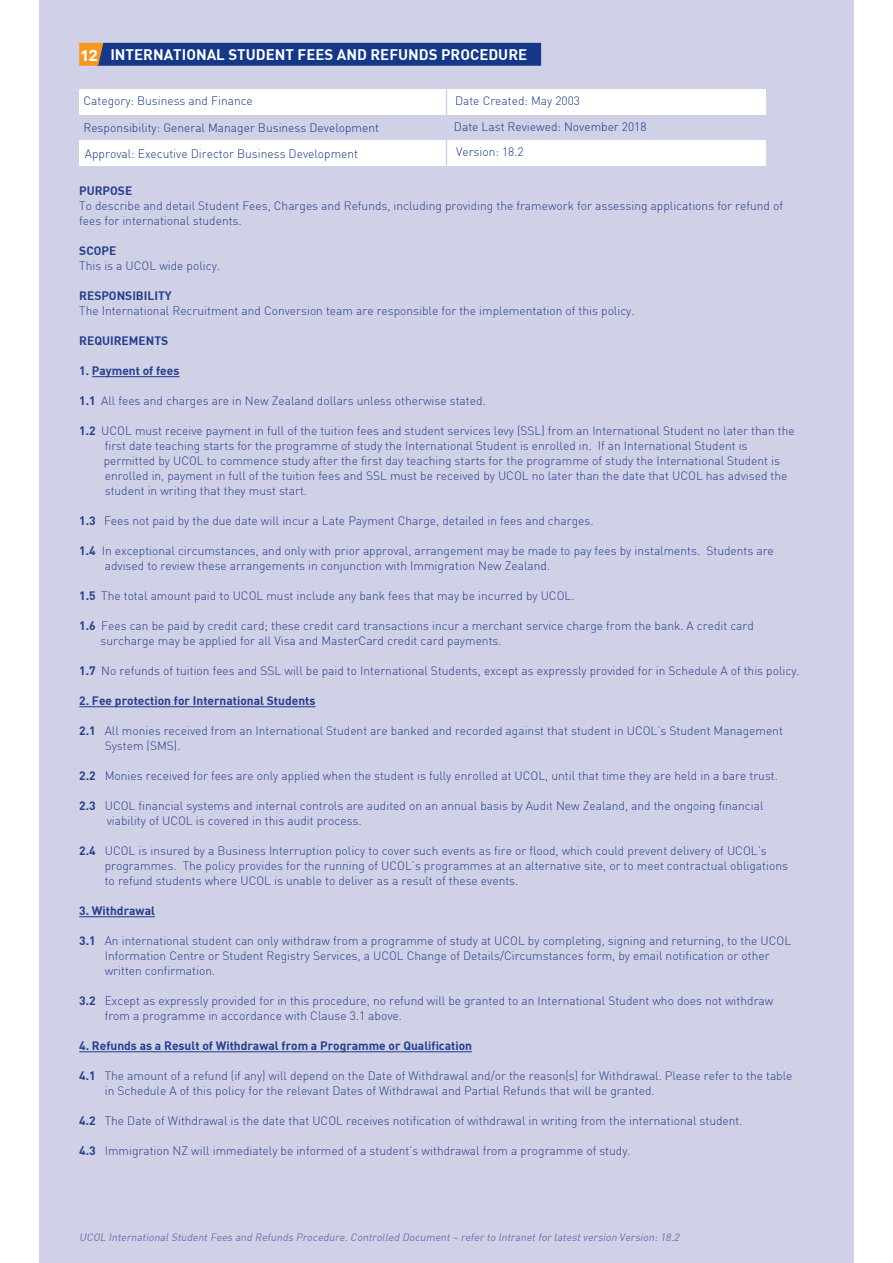
<style>
.page{position:relative;width:893px;height:1263px;background:#fff}
.page>*{position:absolute;margin:0;border:0;box-sizing:border-box;transform-origin:0 0}
.t1{font:15px "DIN Bold";color:#fff}
.t2{font:12px/15px "DIN Light";color:#253f8e}
.t3{font:12px/25.3px "DIN Light";color:#153889}
.t4{font:12px "DIN Bold";color:#253f8e}
.t5{font:italic 10.5px "DIN";color:#6a71ad}
.s1{font-family:"DIN Bold Alternate";font-size:18px}
.s2{font-family:"DIN Bold"}
</style>
<div class="page">
<div style="left:39px;top:0;width:815px;height:1263px;background:#d0d0e6"></div>
<svg style="left:79px;top:43px;width:462px;height:23px;background:#213e85"></svg>
<div style="left:79px;top:89px;width:686px;height:26px;background:#fff"></div>
<div style="left:79px;top:140px;width:686px;height:26px;background:#fff"></div>
<hr style="left:446px;top:89px;width:1px;height:77px;background:#d0d0e6">
<hr style="left:92px;top:376px;width:87px;height:1px;background:#253f8e">
<hr style="left:79px;top:706px;width:236px;height:1px;background:#253f8e">
<hr style="left:79px;top:916px;width:76px;height:1px;background:#253f8e">
<hr style="left:79px;top:1051px;width:393px;height:1px;background:#253f8e">
<p class="t1" style="left:81px;top:45px;width:448px"><span class="s1">12</span> INTERNATIONAL STUDENT FEES AND REFUNDS PROCEDURE</p>
<p class="t3" style="left:83px;top:88px;width:171px">Category: Business and Finance</p>
<p class="t3" style="left:83px;top:115px;width:297px">Responsibility: General Manager Business Development<br>Approval: Executive Director Business Development</p>
<p class="t3" style="left:454px;top:114px;width:194px">Date Last Reviewed: November 2018<br>Version: 18.2</p>
<p class="t3" style="left:455px;top:88px;width:127px">Date Created: May 2003</p>
<p class="t4" style="left:79px;top:183px;width:55px">PURPOSE</p>
<p class="t2" style="left:79px;top:198px;width:705px">To describe and detail Student Fees, Charges and Refunds, including providing the framework for assessing applications for refund of fees for international students.</p>
<p class="t4" style="left:79px;top:243px;width:39px">SCOPE</p>
<p class="t2" style="left:79px;top:258px;width:142px">This is a UCOL wide policy.</p>
<p class="t4" style="left:79px;top:288px;width:94px">RESPONSIBILITY</p>
<p class="t2" style="left:79px;top:303px;width:557px">The International Recruitment and Conversion team are responsible for the implementation of this policy.</p>
<p class="t4" style="left:79px;top:333px;width:91px">REQUIREMENTS</p>
<p class="t4" style="left:79px;top:363px;width:102px">1. Payment of fees</p>
<p class="t2" style="left:79px;top:393px;width:408px"><span class="s2">1.1</span> All fees and charges are in New Zealand dollars unless otherwise stated.</p>
<p class="t2" style="left:104px;top:423px;width:692px;text-indent:-24px"><span class="s2">1.2</span> UCOL must receive payment in full of the tuition fees and student services levy (SSL) from an International Student no later than the first date teaching starts for the programme of study the International Student is enrolled in. If an International Student is permitted by UCOL to commence study after the first day teaching starts for the programme of study the International Student is enrolled in, payment in full of the tuition fees and SSL must be received by UCOL no later than the date that UCOL has advised the student in writing that they must start.</p>
<p class="t2" style="left:79px;top:513px;width:516px"><span class="s2">1.3</span> Fees not paid by the due date will incur a Late Payment Charge, detailed in fees and charges.</p>
<p class="t2" style="left:105px;top:543px;width:671px;text-indent:-26px"><span class="s2">1.4</span> In exceptional circumstances, and only with prior approval, arrangement may be made to pay fees by instalments. Students are advised to review these arrangements in conjunction with Immigration New Zealand.</p>
<p class="t2" style="left:79px;top:588px;width:497px"><span class="s2">1.5</span> The total amount paid to UCOL must include any bank fees that may be incurred by UCOL.</p>
<p class="t2" style="left:101px;top:618px;width:655px;text-indent:-21px"><span class="s2">1.6</span> Fees can be paid by credit card; these credit card transactions incur a merchant service charge from the bank. A credit card surcharge may be applied for all Visa and MasterCard credit card payments.</p>
<p class="t2" style="left:79px;top:663px;width:722px"><span class="s2">1.7</span> No refunds of tuition fees and SSL will be paid to International Students, except as expressly provided for in Schedule A of this policy.</p>
<p class="t4" style="left:79px;top:693px;width:238px">2. Fee protection for International Students</p>
<p class="t2" style="left:105px;top:723px;width:680px;text-indent:-26px"><span class="s2">2.1</span> All monies received from an International Student are banked and recorded against that student in UCOL’s Student Management<br>System (SMS).</p>
<p class="t2" style="left:79px;top:768px;width:700px"><span class="s2">2.2</span> Monies received for fees are only applied when the student is fully enrolled at UCOL, until that time they are held in a bare trust.</p>
<p class="t2" style="left:107px;top:798px;width:658px;text-indent:-28px"><span class="s2">2.3</span> UCOL financial systems and internal controls are audited on an annual basis by Audit New Zealand, and the ongoing financial viability of UCOL is covered in this audit process.</p>
<p class="t2" style="left:105px;top:843px;width:685px;text-indent:-26px"><span class="s2">2.4</span> UCOL is insured by a Business Interruption policy to cover such events as fire or flood, which could prevent delivery of UCOL’s programmes. The policy provides for the running of UCOL’s programmes at an alternative site, or to meet contractual obligations to refund students where UCOL is unable to deliver as a result of these events.</p>
<p class="t4" style="left:79px;top:903px;width:77px">3. Withdrawal</p>
<p class="t2" style="left:105px;top:933px;width:688px;text-indent:-26px"><span class="s2">3.1</span> An international student can only withdraw from a programme of study at UCOL by completing, signing and returning, to the UCOL<br>Information Centre or Student Registry Services, a UCOL Change of Details/Circumstances form, by email notification or other written confirmation.</p>
<p class="t2" style="left:105px;top:993px;width:670px;text-indent:-26px"><span class="s2">3.2</span> Except as expressly provided for in this procedure, no refund will be granted to an International Student who does not withdraw from a programme in accordance with Clause 3.1 above.</p>
<p class="t4" style="left:79px;top:1038px;width:394px">4. Refunds as a Result of Withdrawal from a Programme or Qualification</p>
<p class="t2" style="left:105px;top:1068px;width:689px;text-indent:-26px"><span class="s2">4.1</span> The amount of a refund (if any) will depend on the Date of Withdrawal and/or the reason(s) for Withdrawal. Please refer to the table in Schedule A of this policy for the relevant Dates of Withdrawal and Partial Refunds that will be granted.</p>
<p class="t2" style="left:79px;top:1113px;width:665px"><span class="s2">4.2</span> The Date of Withdrawal is the date that UCOL receives notification of withdrawal in writing from the international student.</p>
<p class="t2" style="left:79px;top:1143px;width:553px"><span class="s2">4.3</span> Immigration NZ will immediately be informed of a student’s withdrawal from a programme of study.</p>
<p class="t5" style="left:79px;top:1231px;width:604px">UCOL InternationalStudentFees and Refunds Procedure.Controlled Document– refer to Intranetfor latestversion Version:18.2</p>
</div>
